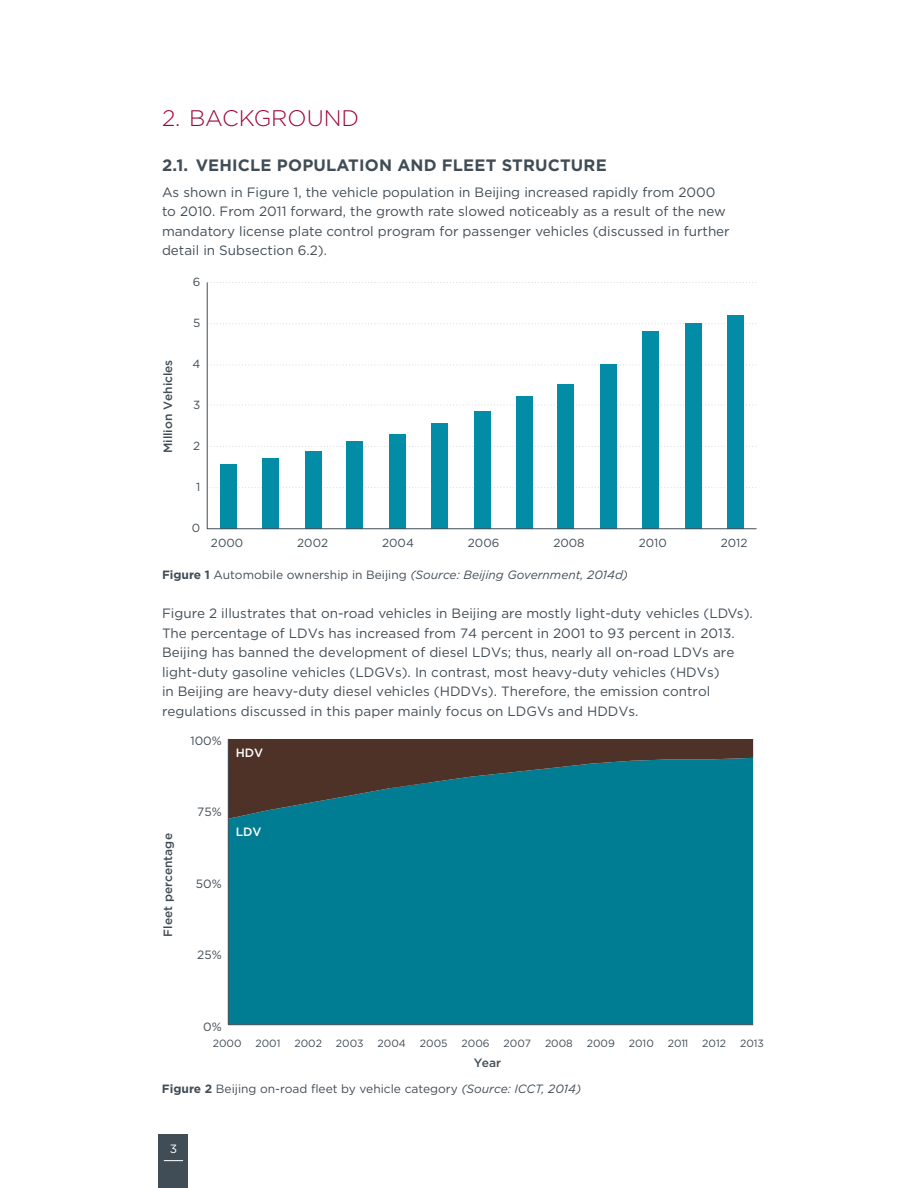
<style>
.page{position:relative;width:918px;height:1188px;background:#fff}
.page>*{position:absolute;margin:0;border:0;box-sizing:border-box;transform-origin:0 0}
.t1{font:300 22.5px "Gotham";color:#9d053b}
.t2{font:700 16.5px "Gotham";letter-spacing:.01em;color:#414d56}
.t3{font:13.5px/19.5px "Gotham";color:#414d56}
.t4{font:12px "Gotham";color:#414d56}
.t5{font:italic 12px "Gotham";color:#414d56}
.t6{font:500 12px "Gotham";color:#414d56}
.t7{font:500 12px "Gotham";color:#fff}
.t8{font:12px "Gotham";color:#fff}
.t9{font:11.7px "Gotham";color:#414d56}
.t10{font:10.5px "Gotham";color:#414d56}
.s1{font-weight:700;font-style:normal}
.s2{font-style:normal}
.s3{font-weight:700}
.s4{font-style:italic}
</style>
<div class="page">
<div style="left:159px;top:1134px;width:29px;height:54px;background:#414d56"></div>
<svg style="left:164px;top:1160px;width:19px;height:1px"></svg>
<svg style="left:208px;top:282px;width:549px;height:1px"></svg>
<svg style="left:210px;top:323px;width:547px;height:1px"></svg>
<svg style="left:210px;top:364px;width:546px;height:2px"></svg>
<svg style="left:210px;top:405px;width:546px;height:1px"></svg>
<svg style="left:210px;top:446px;width:547px;height:1px"></svg>
<svg style="left:208px;top:487px;width:549px;height:1px"></svg>
<div style="left:727px;top:315px;width:17px;height:214px;background:#028ca5"></div>
<div style="left:685px;top:324px;width:17px;height:205px;background:#028ca5"></div>
<div style="left:642px;top:331px;width:17px;height:198px;background:#028ca5"></div>
<div style="left:600px;top:364px;width:17px;height:165px;background:#028ca5"></div>
<div style="left:557px;top:384px;width:17px;height:145px;background:#028ca5"></div>
<div style="left:516px;top:397px;width:17px;height:132px;background:#028ca5"></div>
<div style="left:474px;top:411px;width:17px;height:118px;background:#028ca5"></div>
<div style="left:431px;top:423px;width:17px;height:106px;background:#028ca5"></div>
<div style="left:389px;top:434px;width:17px;height:95px;background:#028ca5"></div>
<div style="left:346px;top:442px;width:17px;height:87px;background:#028ca5"></div>
<div style="left:305px;top:451px;width:17px;height:78px;background:#028ca5"></div>
<div style="left:262px;top:458px;width:17px;height:71px;background:#028ca5"></div>
<div style="left:220px;top:465px;width:17px;height:64px;background:#028ca5"></div>
<hr style="left:207px;top:282px;width:1px;height:247px;background:#414d56">
<hr style="left:207px;top:528px;width:550px;height:1px;background:#414d56">
<div style="left:229px;top:819px;width:524px;height:205px;background:#007d93"></div>
<svg style="left:229px;top:739px;width:524px;height:80px;background:#27575d"></svg>
<hr style="left:228px;top:739px;width:1px;height:286px;background:#414d56">
<hr style="left:228px;top:1024px;width:525px;height:1px;background:#414d56">
<h1 class="t1" style="left:162px;top:104px;width:199px">2. BACKGROUND</h1>
<p class="t2" style="left:162px;top:154px;width:313px">2.1. VEHICLE POPULATION AN D FLEET</p>
<p class="t2" style="left:502px;top:154px;width:13px">STRUCTURE</p>
<p class="t3" style="left:162px;top:182px;width:569px">As shown in Figure 1, the vehicle population in Beijing increased rapidly from 2000 to 2010. From 2011 forward, the growth rate slowed noticeably as a result of the new mandatory license plate control program for passenger vehicles (discussed in further detail in Subsection 6.2).</p>
<p class="t9" style="left:193px;top:274px;width:9px">6</p>
<p class="t6" style="left:160px;top:453px;width:95px;rotate:-90deg">Million Vehicles</p>
<p class="t9" style="left:193px;top:315px;width:9px">5</p>
<p class="t9" style="left:192px;top:356px;width:9px">4</p>
<p class="t9" style="left:193px;top:397px;width:9px">3</p>
<p class="t9" style="left:193px;top:438px;width:9px">2</p>
<p class="t9" style="left:196px;top:479px;width:6px">1</p>
<p class="t9" style="left:192px;top:520px;width:10px">0</p>
<p class="t9" style="left:211px;top:535px;width:34px">2000</p>
<p class="t9" style="left:297px;top:535px;width:32px">2002</p>
<p class="t9" style="left:382px;top:535px;width:33px">2004</p>
<p class="t9" style="left:468px;top:535px;width:33px">2006</p>
<p class="t9" style="left:553px;top:535px;width:33px">2008</p>
<p class="t9" style="left:639px;top:535px;width:30px">2010</p>
<p class="t9" style="left:721px;top:535px;width:28px">2012</p>
<p class="t5" style="left:162px;top:567px;width:468px"><span class="s1">FIGURE 1</span> <span class="s2">Automobile ownership in Beijing</span> (Source: Beijing Government, 2014d)</p>
<p class="t3" style="left:162px;top:603px;width:592px">Figure 2 illustrates that on-road vehicles in Beijing are mostly light-duty vehicles (LDVs).<br>The percentage of LDVs has increased from 74 percent in 2001 to 93 percent in 2013.<br>Beijing has banned the development of diesel LDVs; thus, nearly all on-road LDVs are light-duty gasoline vehicles (LDGVs). I n contrast, most heavy-duty vehicles (HDVs)<br>in Beijing are heavy-duty diesel vehicles (HDDVs). Therefore, the emission control regulations discussed in this paper mainly focus on LDGVs and HDDVs.</p>
<p class="t4" style="left:190px;top:733px;width:33px">100%</p>
<p class="t7" style="left:236px;top:745px;width:29px">HDV</p>
<p class="t6" style="left:160px;top:937px;width:105px;rotate:-90deg">Fleet percentage</p>
<p class="t4" style="left:197px;top:804px;width:26px">75%</p>
<p class="t7" style="left:236px;top:823px;width:27px">LDV</p>
<p class="t4" style="left:196px;top:876px;width:27px">50%</p>
<p class="t4" style="left:197px;top:947px;width:26px">25%</p>
<p class="t4" style="left:203px;top:1019px;width:20px">0%</p>
<p class="t10" style="left:213px;top:1036px;width:30px">2000</p>
<p class="t10" style="left:255px;top:1036px;width:27px">2001</p>
<p class="t10" style="left:294px;top:1036px;width:29px">2002</p>
<p class="t10" style="left:336px;top:1036px;width:29px">2003</p>
<p class="t10" style="left:378px;top:1036px;width:30px">2004</p>
<p class="t10" style="left:420px;top:1036px;width:29px">2005</p>
<p class="t10" style="left:462px;top:1036px;width:30px">2006</p>
<p class="t10" style="left:504px;top:1036px;width:29px">2007</p>
<p class="t10" style="left:545px;top:1036px;width:29px">2008</p>
<p class="t10" style="left:587px;top:1036px;width:30px">2009</p>
<p class="t10" style="left:629px;top:1036px;width:27px">2010</p>
<p class="t10" style="left:668px;top:1036px;width:22px">2011</p>
<p class="t10" style="left:702px;top:1036px;width:25px">2012</p>
<p class="t10" style="left:740px;top:1036px;width:25px">2013</p>
<p class="t6" style="left:474px;top:1054px;width:29px">Year</p>
<p class="t4" style="left:162px;top:1081px;width:421px"><span class="s3">FIGURE 2</span> Beijing on-road fleet by vehicle category <span class="s4">(Source: ICCT, 2014)</span></p>
<p class="t8" style="left:170px;top:1141px;width:9px">3</p>
</div>
